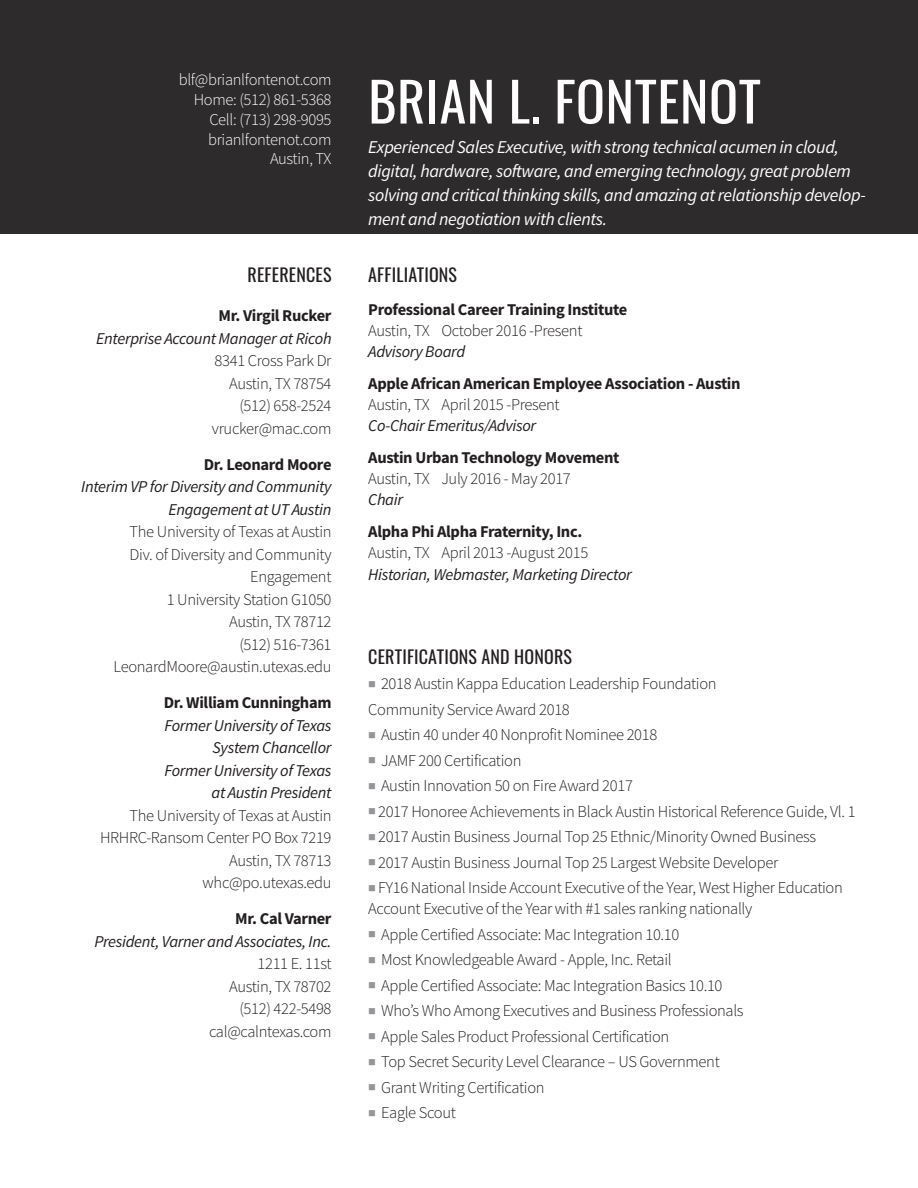
<style>
.page{position:relative;width:918px;height:1188px;background:#fff}
.page>*{position:absolute;margin:0;border:0;box-sizing:border-box;transform-origin:0 0}
.t1{font:54px "Oswald";letter-spacing:.01em;color:#fff}
.t2{font:italic 18px/24px "Source Sans Pro";letter-spacing:-.02em;color:#fff}
.t3{font:18px "Oswald";letter-spacing:.01em;color:#231f20}
.t4{font:300 16.5px/21px "Source Sans Pro";letter-spacing:-.02em;color:#231f20}
.t5{font:italic 16.5px/22.5px "Source Sans Pro";letter-spacing:-.02em;color:#231f20;text-align:right}
.t6{font:700 16.5px "Source Sans Pro";letter-spacing:-.02em;color:#231f20}
.t7{font:300 16.5px "Source Sans Pro";letter-spacing:-.02em;color:#fff}
.s1{color:#939598}
</style>
<div class="page">
<div style="left:0;top:0;width:918px;height:233px;background:#2e2b2c"></div>
<p class="t7" style="left:179px;top:70px;width:154px">blf@brianlfontenot.com</p>
<p class="t7" style="left:194px;top:89px;width:139px">Home: (512) 861-5368</p>
<p class="t7" style="left:209px;top:109px;width:124px">Cell: (713) 298-9095</p>
<p class="t7" style="left:208px;top:129px;width:125px">brianlfontenot.com</p>
<p class="t7" style="left:270px;top:149px;width:63px">Austin, TX</p>
<p class="t3" style="left:248px;top:258px;width:85px">REFERENCES</p>
<p class="t6" style="left:219px;top:304px;width:115px">Mr. Virgil Rucker</p>
<p class="t5" style="left:96px;top:327px;width:237px">Enterprise Account Manager at Ricoh</p>
<p class="t4" style="left:215px;top:350px;width:118px">8341 Cross Park Dr</p>
<p class="t4" style="left:229px;top:373px;width:104px">Austin, TX 78754</p>
<p class="t4" style="left:239px;top:395px;width:94px">(512) 658-2524</p>
<p class="t4" style="left:212px;top:418px;width:121px">vrucker@mac.com</p>
<p class="t6" style="left:204px;top:453px;width:129px">Dr. Leonard Moore</p>
<p class="t5" style="left:81px;top:475px;width:252px">Interim VP for Diversity and Community<br>Engagement at UT Austin</p>
<p class="t4" style="left:130px;top:521px;width:203px">The University of Texas at Austin</p>
<p class="t4" style="left:130px;top:544px;width:203px">Div. of Diversity and Community</p>
<p class="t4" style="left:250px;top:566px;width:83px">Engagement</p>
<p class="t4" style="left:167px;top:589px;width:166px">1 University Station G1050</p>
<p class="t4" style="left:229px;top:611px;width:104px">Austin, TX 78712</p>
<p class="t4" style="left:239px;top:634px;width:94px">(512) 516-7361</p>
<p class="t4" style="left:114px;top:656px;width:220px">LeonardMoore@austin.utexas.edu</p>
<p class="t6" style="left:164px;top:692px;width:169px">Dr. William Cunningham</p>
<p class="t5" style="left:164px;top:714px;width:169px">Former University of Texas</p>
<p class="t5" style="left:213px;top:736px;width:120px">System Chancellor</p>
<p class="t5" style="left:164px;top:759px;width:169px">Former University of Texas</p>
<p class="t5" style="left:212px;top:781px;width:121px">at Austin President</p>
<p class="t4" style="left:130px;top:805px;width:203px">The University of Texas at Austin</p>
<p class="t4" style="left:100px;top:827px;width:233px">HRHRC-Ransom Center PO Box 7219</p>
<p class="t4" style="left:229px;top:850px;width:104px">Austin, TX 78713</p>
<p class="t4" style="left:203px;top:872px;width:130px">whc@po.utexas.edu</p>
<p class="t6" style="left:235px;top:908px;width:98px">Mr. Cal Varner</p>
<p class="t5" style="left:94px;top:930px;width:239px">President, Varner and Associates, Inc.</p>
<p class="t4" style="left:258px;top:953px;width:76px">1211 E. 11st</p>
<p class="t4" style="left:229px;top:976px;width:104px">Austin, TX 78702</p>
<p class="t4" style="left:239px;top:998px;width:94px">(512) 422-5498</p>
<p class="t4" style="left:209px;top:1021px;width:124px">cal@calntexas.com</p>
<p class="t1" style="left:368px;top:54px;width:394px">BRIAN L. FONTENOT</p>
<p class="t2" style="left:368px;top:135px;width:499px">Experienced Sales Executive, with strong technical acumen in cloud, digital, hardware, software, and emerging technology, great problem solving and critical thinking skills, and amazing at relationship develop&shy;ment and negotiation with clients.</p>
<p class="t3" style="left:368px;top:258px;width:90px">AFFILIATIONS</p>
<p class="t6" style="left:368px;top:299px;width:261px">Professional Career Training Institute</p>
<p class="t4" style="left:368px;top:320px;width:216px">Austin, TX October 2016 -Present</p>
<p class="t5" style="left:368px;top:340px;width:98px">Advisory Board</p>
<p class="t6" style="left:368px;top:373px;width:374px">Apple African American Employee Association - Austin</p>
<p class="t4" style="left:368px;top:395px;width:193px">Austin, TX April 2015 -Present</p>
<p class="t5" style="left:368px;top:415px;width:169px">Co-Chair Emeritus/Advisor</p>
<p class="t6" style="left:368px;top:446px;width:253px">Austin Urban Technology Movement</p>
<p class="t4" style="left:368px;top:468px;width:204px">Austin, TX July 2016 - May 2017</p>
<p class="t5" style="left:368px;top:488px;width:36px">Chair</p>
<p class="t6" style="left:368px;top:520px;width:216px">Alpha Phi Alpha Fraternity, Inc.</p>
<p class="t4" style="left:368px;top:542px;width:221px">Austin, TX April 2013 -August 2015</p>
<p class="t5" style="left:368px;top:563px;width:265px">Historian, Webmaster, Marketing Director</p>
<p class="t3" style="left:368px;top:640px;width:205px">CERTIFICATIONS AND HONORS</p>
<p class="t4" style="left:368px;top:673px;width:350px"><span class="s1">■</span> 2018 Austin Kappa Education Leadership Foundation</p>
<p class="t4" style="left:368px;top:699px;width:203px">Community Service Award 2018</p>
<p class="t4" style="left:368px;top:724px;width:291px"><span class="s1">■</span> Austin 40 under 40 Nonprofit Nominee 2018</p>
<p class="t4" style="left:368px;top:750px;width:155px"><span class="s1">■</span> JAMF 200 Certification</p>
<p class="t4" style="left:368px;top:775px;width:266px"><span class="s1">■</span> Austin Innovation 50 on Fire Award 2017</p>
<p class="t4" style="left:368px;top:801px;width:489px"><span class="s1">■</span> 2017 Honoree Achievements in Black Austin Historical Reference Guide, Vl. 1</p>
<p class="t4" style="left:368px;top:826px;width:449px"><span class="s1">■</span> 2017 Austin Business Journal Top 25 Ethnic/Minority Owned Business</p>
<p class="t4" style="left:368px;top:852px;width:412px"><span class="s1">■</span> 2017 Austin Business Journal Top 25 Largest Website Developer</p>
<p class="t4" style="left:368px;top:877px;width:476px"><span class="s1">■</span> FY16 National Inside Account Executive of the Year, West Higher Education<br>Account Executive of the Year with #1 sales ranking nationally</p>
<p class="t4" style="left:368px;top:924px;width:313px"><span class="s1">■</span> Apple Certified Associate: Mac Integration 10.10</p>
<p class="t4" style="left:368px;top:949px;width:305px"><span class="s1">■</span> Most Knowledgeable Award - Apple, Inc. Retail</p>
<p class="t4" style="left:368px;top:975px;width:356px"><span class="s1">■</span> Apple Certified Associate: Mac Integration Basics 10.10</p>
<p class="t4" style="left:368px;top:1000px;width:377px"><span class="s1">■</span> Who’s Who Among Executives and Business Professionals</p>
<p class="t4" style="left:368px;top:1026px;width:303px"><span class="s1">■</span> Apple Sales Product Professional Certification</p>
<p class="t4" style="left:368px;top:1051px;width:353px"><span class="s1">■</span> Top Secret Security Level Clearance – US Government</p>
<p class="t4" style="left:368px;top:1077px;width:178px"><span class="s1">■</span> Grant Writing Certification</p>
<p class="t4" style="left:368px;top:1102px;width:89px"><span class="s1">■</span> Eagle Scout</p>
</div>
